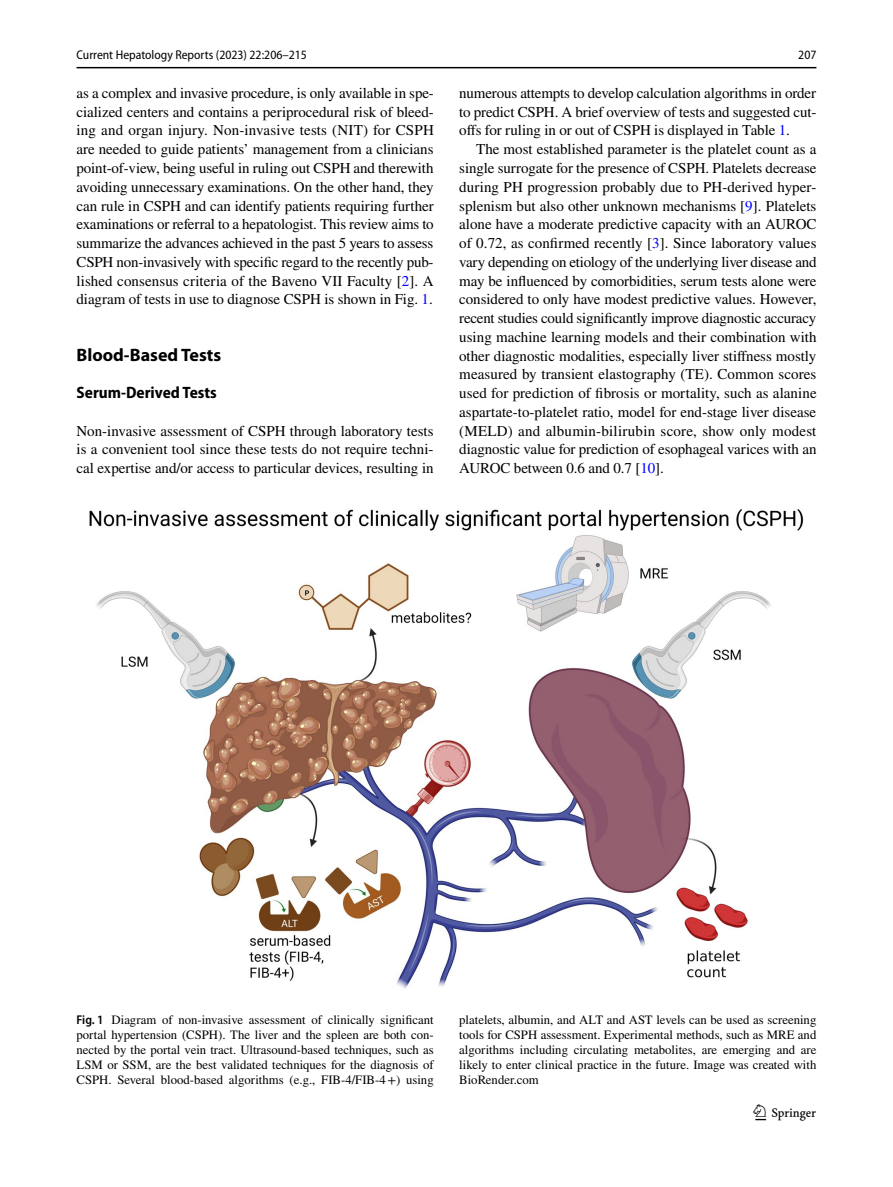
<style>
.page{position:relative;width:893px;height:1187px;background:#fff}
.page>*{position:absolute;margin:0;border:0;box-sizing:border-box;transform-origin:0 0}
.t1{font:22.5px "Springnew Regular 2";color:#000}
.t2{font:700 18px "Myriad Pro";color:#000}
.t3{font:700 semi-condensed 16.5px "Myriad Pro";color:#000}
.t4{font:15px/18.8px "STIX";letter-spacing:-.005em;color:#000;text-align:justify}
.t5{font:12.75px/15px "STIX";color:#000;text-align:justify}
.t6{font:semi-condensed 12.75px "Myriad Pro";color:#000}
.s1{color:#00f}
.s2{font-family:"Myriad Pro";font-weight:600;font-stretch:semi-condensed}
</style>
<div class="page">
<hr style="left:77px;top:67px;width:739px;height:1px;background:#000">
<img style="left:90px;top:509px;width:713px;height:480px">
<p class="t6" style="left:77px;top:48px;width:232px">Current Hepatology Reports (2023) 22:206–215</p>
<p class="t6" style="left:798px;top:48px;width:20px">207</p>
<p class="t4" style="left:77px;top:84px;width:359px">as a complex and invasive procedure, is only available in spe&shy;cialized centers and contains a periprocedural risk of bleed&shy;ing and organ injury. Non-invasive tests (NIT) for CSPH are needed to guide patients’ management from a clinicians point-of-view, being useful in ruling out CSPH and therewith avoiding unnecessary examinations. On the other hand, they can rule in CSPH and can identify patients requiring further examinations or referral to a hepatologist. This review aims to summarize the advances achieved in the past 5 years to assess CSPH non-invasively with specific regard to the recently pub&shy;lished consensus criteria of the Baveno VII Faculty [<span class="s1">2</span>]. A diagram of tests in use to diagnose CSPH is shown in Fig. <span class="s1">1</span>.</p>
<p class="t2" style="left:77px;top:343px;width:146px">Blood‑Based Tests</p>
<p class="t3" style="left:77px;top:383px;width:142px">Serum‑Derived Tests</p>
<p class="t4" style="left:77px;top:422px;width:359px">Non-invasive assessment of CSPH through laboratory tests is a convenient tool since these tests do not require techni&shy;cal expertise and/or access to particular devices, resulting in</p>
<p class="t4" style="left:459px;top:84px;width:359px">numerous attempts to develop calculation algorithms in order to predict CSPH. A brief overview of tests and suggested cut&shy;offs for ruling in or out of CSPH is displayed in Table <span class="s1">1</span>.</p>
<p class="t4" style="left:459px;top:141px;width:359px;text-indent:17px">The most established parameter is the platelet count as a single surrogate for the presence of CSPH. Platelets decrease during PH progression probably due to PH-derived hyper&shy;splenism but also other unknown mechanisms [<span class="s1">9</span>]. Platelets alone have a moderate predictive capacity with an AUROC of 0.72, as confirmed recently [<span class="s1">3</span>]. Since laboratory values vary depending on etiology of the underlying liver disease and may be influenced by comorbidities, serum tests alone were considered to only have modest predictive values. However, recent studies could significantly improve diagnostic accuracy using machine learning models and their combination with other diagnostic modalities, especially liver stiffness mostly measured by transient elastography (TE). Common scores used for prediction of fibrosis or mortality, such as alanine aspartate-to-platelet ratio, model for end-stage liver disease (MELD) and albumin-bilirubin score, show only modest diagnostic value for prediction of esophageal varices with an AUROC between 0.6 and 0.7 [<span class="s1">10</span>].</p>
<p class="t5" style="left:77px;top:1013px;width:359px"><span class="s2">Fig. 1</span> Diagram of non-invasive assessment of clinically significant portal hypertension (CSPH). The liver and the spleen are both con&shy;nected by the portal vein tract. Ultrasound-based techniques, such as LSM or SSM, are the best validated techniques for the diagnosis of CSPH. Several blood-based algorithms (e.g., FIB-4/FIB-4+) using</p>
<p class="t5" style="left:459px;top:1013px;width:359px">platelets, albumin, and ALT and AST levels can be used as screening tools for CSPH assessment. Experimental methods, such as MRE and algorithms including circulating metabolites, are emerging and are likely to enter clinical practice in the future. Image was created with BioRender.com</p>
<h1 class="t1" style="left:755px;top:1104px;width:62px">1 3</h1>
</div>
